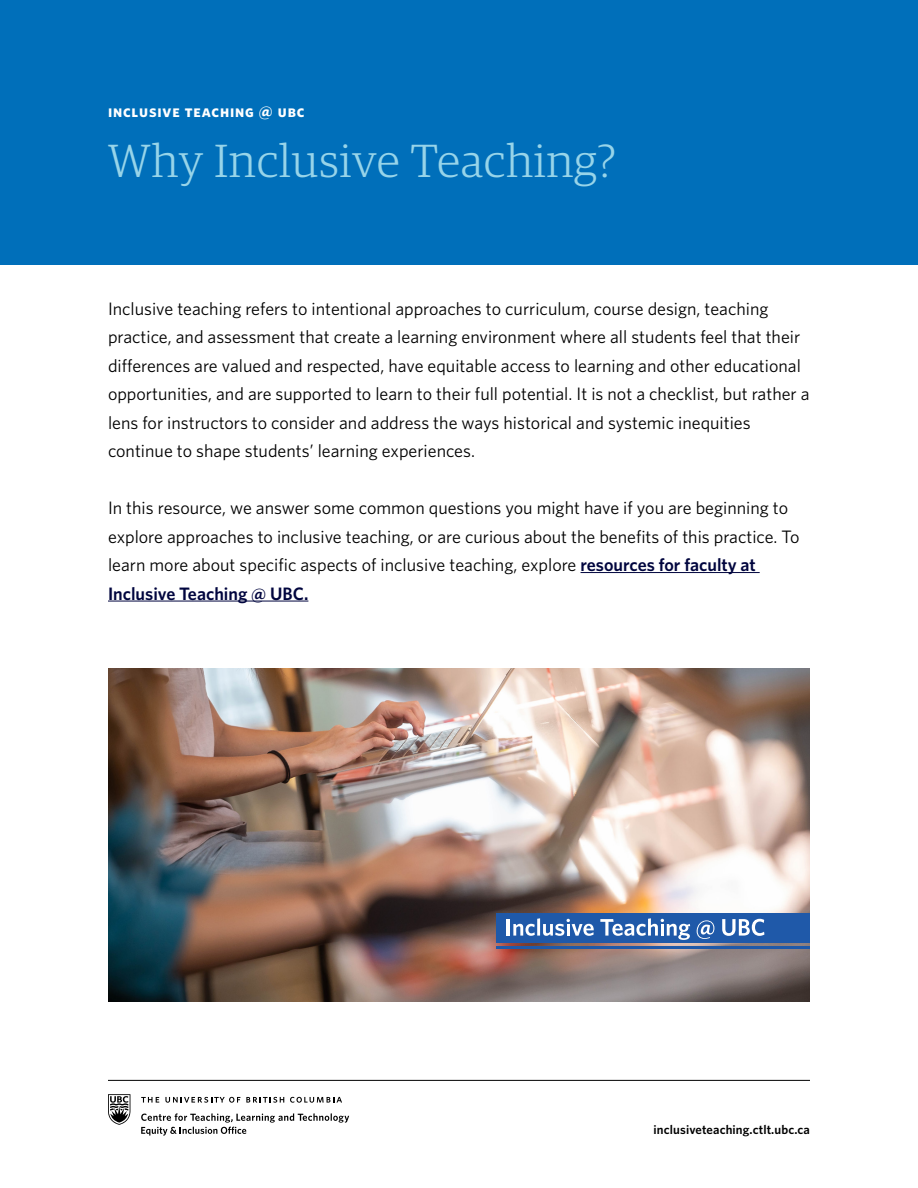
<style>
.page{position:relative;width:918px;height:1188px;background:#fff}
.page>*{position:absolute;margin:0;border:0;box-sizing:border-box;transform-origin:0 0}
.t1{font:300 46.5px "Guardian Egyp";letter-spacing:.025em;color:#97d4e9}
.t2{font:18px/28.5px "Whitney";color:#000}
.t3{font:700 16.5px "Whitney";letter-spacing:.05em;color:#fff}
.t4{font:600 12.75px "Whitney";letter-spacing:.01em;color:#000}
.s1{font-weight:600;color:#00053e}
</style>
<div class="page">
<hr style="left:108px;top:1080px;width:702px;height:1px;background:#000">
<svg style="left:108px;top:1094px;width:22px;height:31px"></svg>
<svg style="left:141px;top:1097px;width:18px;height:6px"></svg>
<svg style="left:165px;top:1097px;width:75px;height:6px"></svg>
<svg style="left:246px;top:1097px;width:38px;height:6px"></svg>
<svg style="left:290px;top:1097px;width:52px;height:6px"></svg>
<svg style="left:141px;top:1113px;width:208px;height:23px"></svg>
<hr style="left:581px;top:572px;width:179px;height:1px;background:#00053e">
<hr style="left:108px;top:601px;width:200px;height:1px;background:#00053e">
<div style="left:0;top:0;width:918px;height:264px;background:#006fba"></div>
<img style="left:108px;top:668px;width:702px;height:334px">
<div style="left:497px;top:913px;width:313px;height:30px;background:#1f59a9"></div>
<hr style="left:497px;top:946px;width:313px;height:3px;background:#1f59a9">
<hr style="left:507px;top:919px;width:3px;height:17px;background:#fff">
<svg style="left:513px;top:918px;width:81px;height:18px"></svg>
<svg style="left:600px;top:918px;width:90px;height:22px"></svg>
<svg style="left:697px;top:920px;width:17px;height:19px"></svg>
<svg style="left:722px;top:919px;width:42px;height:17px"></svg>
<p class="t3" style="left:108px;top:100px;width:198px">inclusive teaching @ ubc</p>
<h1 class="t1" style="left:108px;top:130px;width:509px">Why Inclusive Teaching?</h1>
<p class="t2" style="left:108px;top:294px;width:703px">Inclusive teaching refers to intentional approaches to curriculum, course design, teaching practice, and assessment that create a learning environment where all students feel that their diferences are valued and respected, have equitable access to learning and other educational opportunities, and are supported to learn to their full potential. It is not a checklist, but rather a lens for instructors to consider and address the ways historical and systemic inequities continue to shape students’ learning experiences.</p>
<p class="t2" style="left:108px;top:493px;width:693px">In this resource, we answer some common questions you might have if you are beginning to explore approaches to inclusive teaching, or are curious about the benefts of this practice. To learn more about specifc aspects of inclusive teaching, explore <span class="s1">resources for faculty at Inclusive Teaching @ UBC.</span></p>
<p class="t4" style="left:654px;top:1121px;width:158px">inclusiveteaching.ctlt.ubc.ca</p>
</div>
